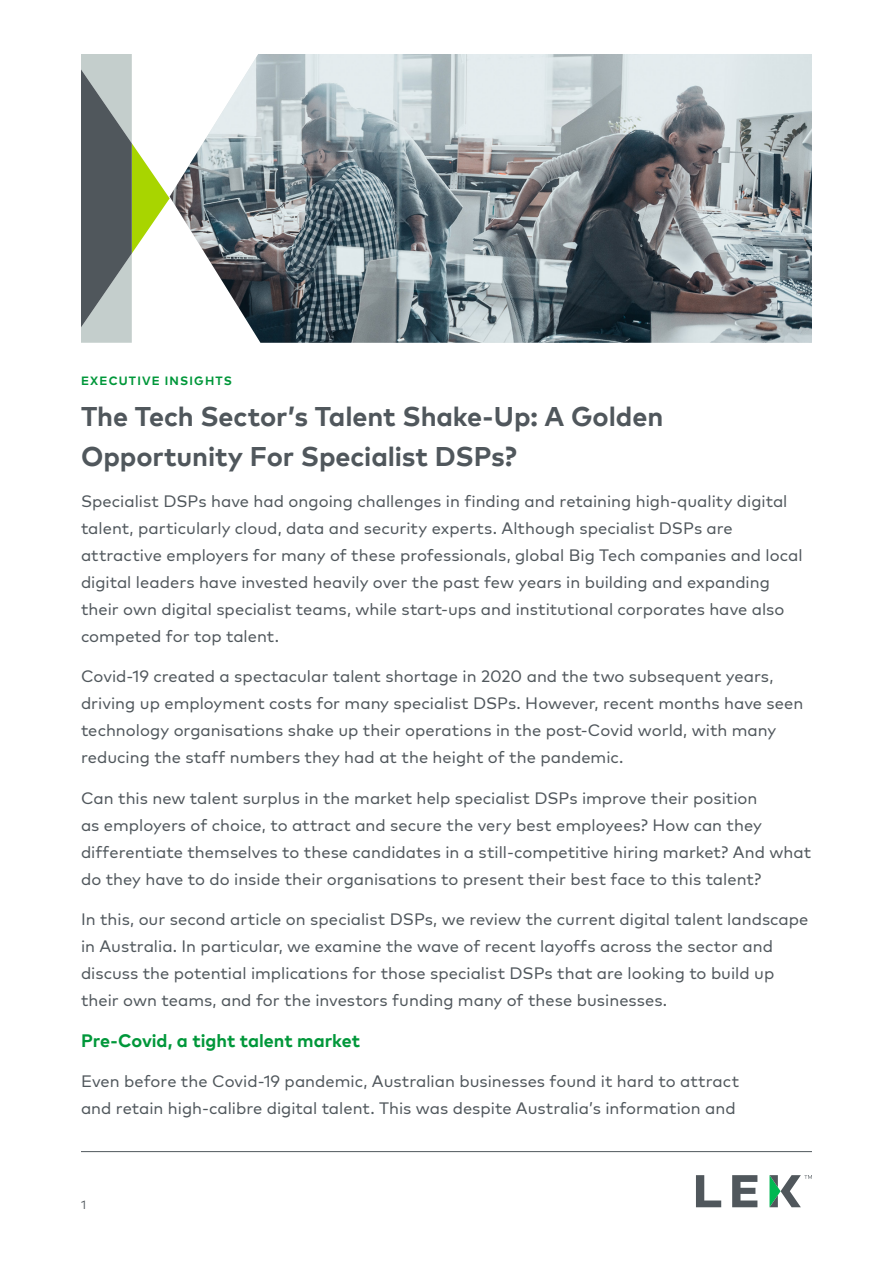
<style>
.page{position:relative;width:893px;height:1263px;background:#fff}
.page>*{position:absolute;margin:0;border:0;box-sizing:border-box;transform-origin:0 0}
.Headline_18_27{font:700 27px/40.5px "Mark Pro";letter-spacing:-.005em;color:#50575c}
.Body_Copy_Header_12{font:700 18px "Mark Pro";letter-spacing:-.005em;color:#00973a}
.Body_Copy_11_18{font:16.5px/27px "Mark Pro";color:#50575c}
.Eyebrow_CAPS_8_11{font:700 12px "Mark Pro";letter-spacing:.095em;color:#00973a}
.t1{font:12px "Mark Pro";color:#50575c}
</style>
<div class="page">
<hr style="left:81px;top:1151px;width:731px;height:1px;background:#50575c">
<img style="left:170px;top:54px;width:642px;height:289px">
<svg style="left:81px;top:54px;width:89px;height:289px"></svg>
<svg style="left:696px;top:1175px;width:116px;height:32px"></svg>
<p class="Eyebrow_CAPS_8_11" style="left:81px;top:372px;width:152px">EXECUTIVE INSIGHTS</p>
<p class="Headline_18_27" style="left:81px;top:393px;width:584px">The Tech Sector’s Talent Shake-Up: A Golden<br>Opportunity For Specialist DSPs?</p>
<p class="Body_Copy_11_18" style="left:81px;top:486px;width:723px">Specialist DSPs have had ongoing challenges in finding and retaining high-quality digital talent, particularly cloud, data and security experts. Although specialist DSPs are attractive employers for many of these professionals, global Big Tech companies and local digital leaders have invested heavily over the past few years in building and expanding their own digital specialist teams, while start-ups and institutional corporates have also competed for top talent.</p>
<p class="Body_Copy_11_18" style="left:81px;top:661px;width:724px">Covid-19 created a spectacular talent shortage in 2020 and the two subsequent years, driving up employment costs for many specialist DSPs. However, recent months have seen technology organisations shake up their operations in the post-Covid world, with many reducing the staff numbers they had at the height of the pandemic.</p>
<p class="Body_Copy_11_18" style="left:81px;top:783px;width:732px">Can this new talent surplus in the market help specialist DSPs improve their position<br>as employers of choice, to attract and secure the very best employees? How can they differentiate themselves to these candidates in a still-competitive hiring market? And what do they have to do inside their organisations to present their best face to this talent?</p>
<p class="Body_Copy_11_18" style="left:81px;top:904px;width:729px">In this, our second article on specialist DSPs, we review the current digital talent landscape in Australia. In particular, we examine the wave of recent layoffs across the sector and discuss the potential implications for those specialist DSPs that are looking to build up their own teams, and for the investors funding many of these businesses.</p>
<p class="Body_Copy_Header_12" style="left:81px;top:1027px;width:281px">Pre-Covid, a tight talent market</p>
<p class="Body_Copy_11_18" style="left:81px;top:1066px;width:660px">Even before the Covid-19 pandemic, Australian businesses found it hard to attract and retain high-calibre digital talent. This was despite Australia’s information and</p>
<p class="t1" style="left:81px;top:1196px;width:7px">1</p>
</div>
